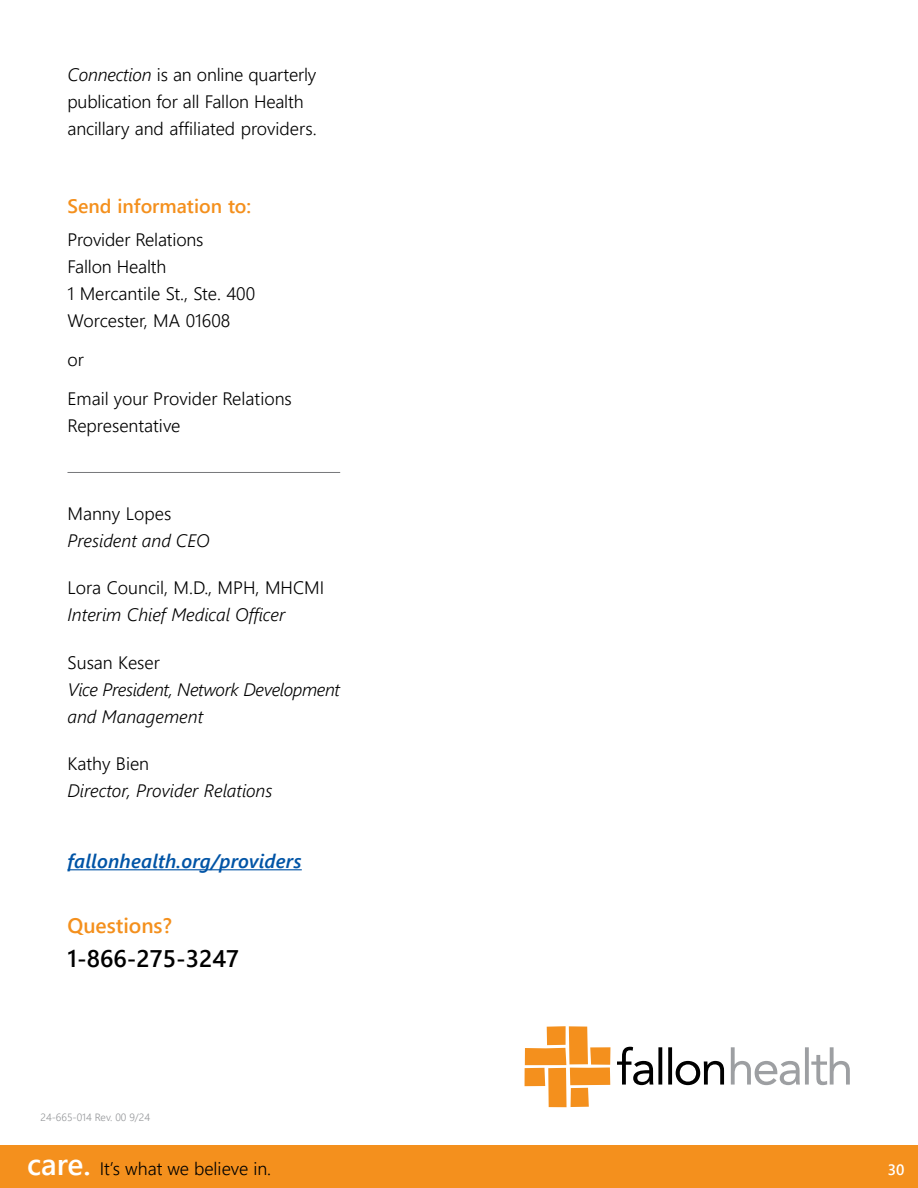
<style>
.page{position:relative;width:918px;height:1188px;background:#fff}
.page>*{position:absolute;margin:0;border:0;box-sizing:border-box;transform-origin:0 0}
.t1{font:24px "Webly Sleek UI Semibold";color:#000}
.t2{font:21px "Webly Sleek UI Semibold";color:#f4901d}
.t3{font:italic 19.5px "Webly Sleek UI Semibold";letter-spacing:.01em;color:#0054a6}
.t4{font:19.5px "Webly Sleek UI Semibold";color:#f4901d}
.t5{font:18px/27px "Webly Sleek UI Semilight";color:#000}
.t6{font:italic 18px "Webly Sleek UI Semilight";color:#000}
.t7{font:italic 18px/27px "Webly Sleek UI Semilight";letter-spacing:-.02em;color:#000}
.t8{font:15px "Webly Sleek UI Semibold";color:#fff}
.t9{font:10.5px "Webly Sleek UI Semilight";color:#939598}
.s1{font-style:italic}
.s2{font-family:"Webly Sleek UI Semibold";font-size:30px;color:#fff}
</style>
<div class="page">
<div style="left:0;top:1146px;width:918px;height:42px;background:#f4901d"></div>
<hr style="left:68px;top:472px;width:272px;height:1px;background:#77787b">
<hr style="left:68px;top:869px;width:234px;height:1px;background:#0054a6">
<svg style="left:731px;top:1047px;width:119px;height:38px"></svg>
<svg style="left:617px;top:1047px;width:107px;height:38px"></svg>
<svg style="left:525px;top:1026px;width:85px;height:81px"></svg>
<p class="t5" style="left:68px;top:60px;width:251px"><span class="s1">Connection</span> is an online quarterly publication for all Fallon Health ancillary and affiliated providers.</p>
<p class="t4" style="left:68px;top:191px;width:185px">Send information to:</p>
<p class="t5" style="left:68px;top:226px;width:189px">Provider Relations<br>Fallon Health<br>1 Mercantile St., Ste. 400<br>Worcester, MA 01608</p>
<p class="t5" style="left:68px;top:340px;width:226px;line-height:39px">or<br>Email your Provider Relations</p>
<p class="t5" style="left:68px;top:412px;width:115px">Representative</p>
<p class="t5" style="left:68px;top:499px;width:105px">Manny Lopes</p>
<p class="t6" style="left:68px;top:528px;width:144px">President and CEO</p>
<p class="t5" style="left:68px;top:574px;width:258px">Lora Council, M.D., MPH, MHCMI</p>
<p class="t6" style="left:68px;top:603px;width:219px">Interim Chief Medical Officer</p>
<p class="t5" style="left:68px;top:648px;width:94px">Susan Keser</p>
<p class="t7" style="left:68px;top:675px;width:274px">Vice President, Network Development and Management</p>
<p class="t5" style="left:68px;top:749px;width:83px">Kathy Bien</p>
<p class="t6" style="left:68px;top:778px;width:207px">Director, Provider Relations</p>
<p class="t3" style="left:68px;top:847px;width:236px">fallonhealth.org/providers</p>
<p class="t2" style="left:68px;top:909px;width:106px">Questions?</p>
<h1 class="t1" style="left:68px;top:941px;width:173px">1-866-275-3247</h1>
<p class="t9" style="left:40px;top:1109px;width:111px">24-665-014 Rev. 00 9/24</p>
<p class="t5" style="left:27px;top:1154px;width:246px"><span class="s2">care.</span> It’s what we believe in.</p>
<p class="t8" style="left:888px;top:1158px;width:18px">30</p>
</div>
